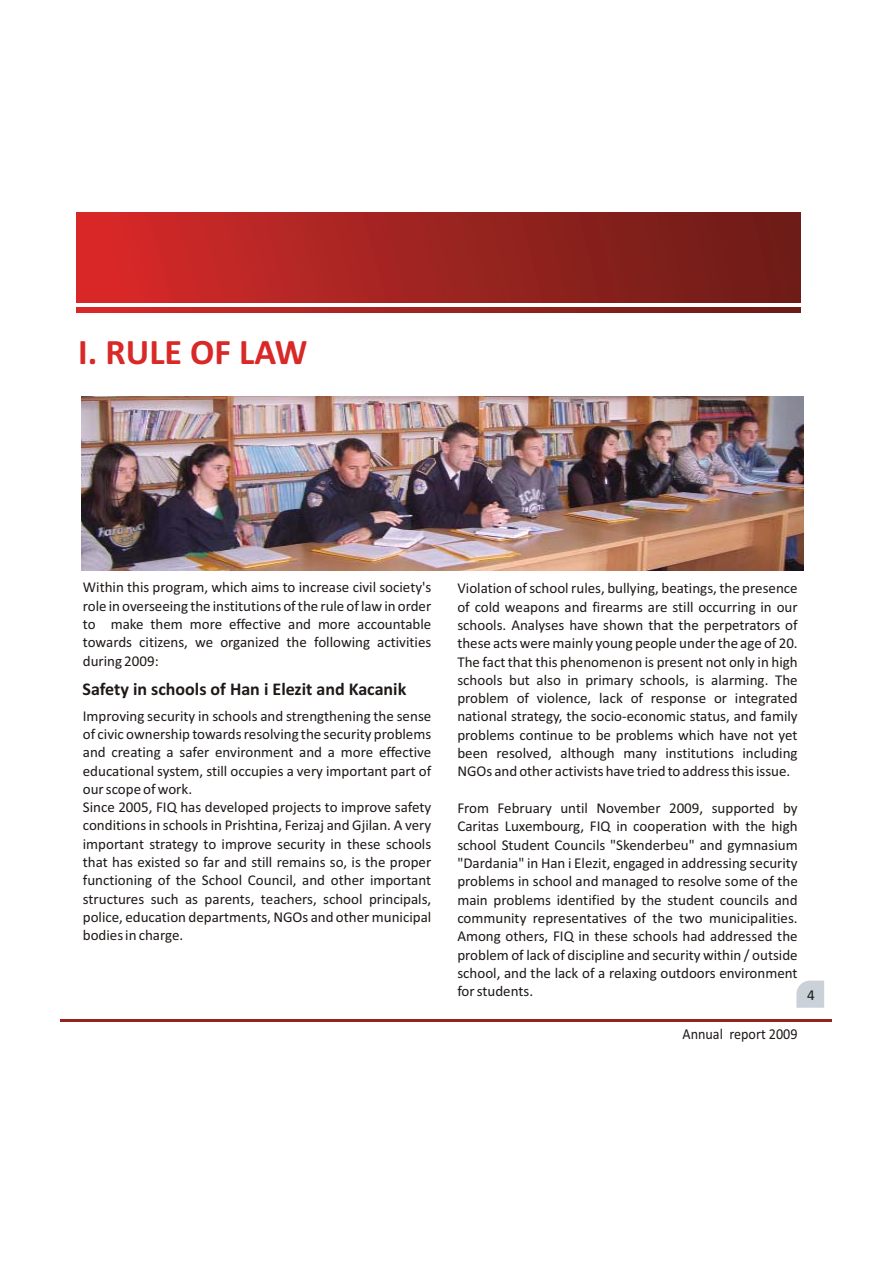
<style>
.page{position:relative;width:893px;height:1263px;background:#fff}
.page>*{position:absolute;margin:0;border:0;box-sizing:border-box;transform-origin:0 0}
.t1{font:700 36px "Calibri";color:#d82827}
.t2{font:700 18px "Calibri";color:#1e1917}
.t3{font:15.15px "Calibri";color:#1e1917;scale:.93 1}
.t4{font:15.15px "Calibri";color:#1e1917}
.t5{font:15px/18.3px "Calibri";color:#1e1917;text-align:justify}
</style>
<div class="page">
<img style="left:81px;top:396px;width:722px;height:174px">
<hr style="left:60px;top:1019px;width:772px;height:3px;background:#94231e">
<svg style="left:796px;top:981px;width:28px;height:27px"></svg>
<img style="left:76px;top:213px;width:724px;height:90px">
<img style="left:76px;top:307px;width:724px;height:5px">
<h1 class="t1" style="left:78px;top:340px;width:231px">I. RULE OF LAW</h1>
<p class="t5" style="left:83px;top:580px;width:350px">Within this program, which aims to increase civil society's role in overseeing the institutions of the rule of law in order to make them more effective and more accountable towards citizens, we organized the following activities during 2009:</p>
<p class="t2" style="left:83px;top:683px;width:325px">Safety in schools of Han i Elezit and Kacanik</p>
<p class="t5" style="left:83px;top:708px;width:350px;text-align:left">Improving security in schools and strengthening the sense of civic ownership towards resolving the security problems and creating a safer environment and a more effective educational system, still occupies a very important part of our scope of work.<br>Since 2005, FIQ has developed projects to improve safety conditions in schools in Prishtina, Ferizaj and Gjilan. A very important strategy to improve security in these schools that has existed so far and still remains so, is the proper functioning of the School Council, and other important structures such as parents, teachers, school principals, police, education departments, NGOs and other municipal bodies in charge.</p>
<p class="t5" style="left:457px;top:580px;width:342px">Violation of school rules, bullying, beatings, the presence of cold weapons and firearms are still occurring in our schools. Analyses have shown that the perpetrators of these acts were mainly young people under the age of 20.<br>The fact that this phenomenon is present not only in high schools but also in primary schools, is alarming. The problem of violence, lack of response or integrated national strategy, the socio-economic status, and family problems continue to be problems which have not yet been resolved, although many institutions including NGOs and other activists have tried to address this issue.</p>
<p class="t5" style="left:457px;top:800px;width:342px">From February until November 2009, supported by Caritas Luxembourg, FIQ in cooperation with the high school Student Councils "Skenderbeu" and gymnasium "Dardania" in Han i Elezit, engaged in addressing security problems in school and managed to resolve some of the main problems identified by the student councils and community representatives of the two municipalities.<br>Among others, FIQ in these schools had addressed the problem of lack of discipline and security within / outside school, and the lack of a relaxing outdoors environment for students.</p>
<p class="t4" style="left:807px;top:990px;width:9px">4</p>
<p class="t3" style="left:682px;top:1028px;width:125px">Annual report 2009</p>
</div>
